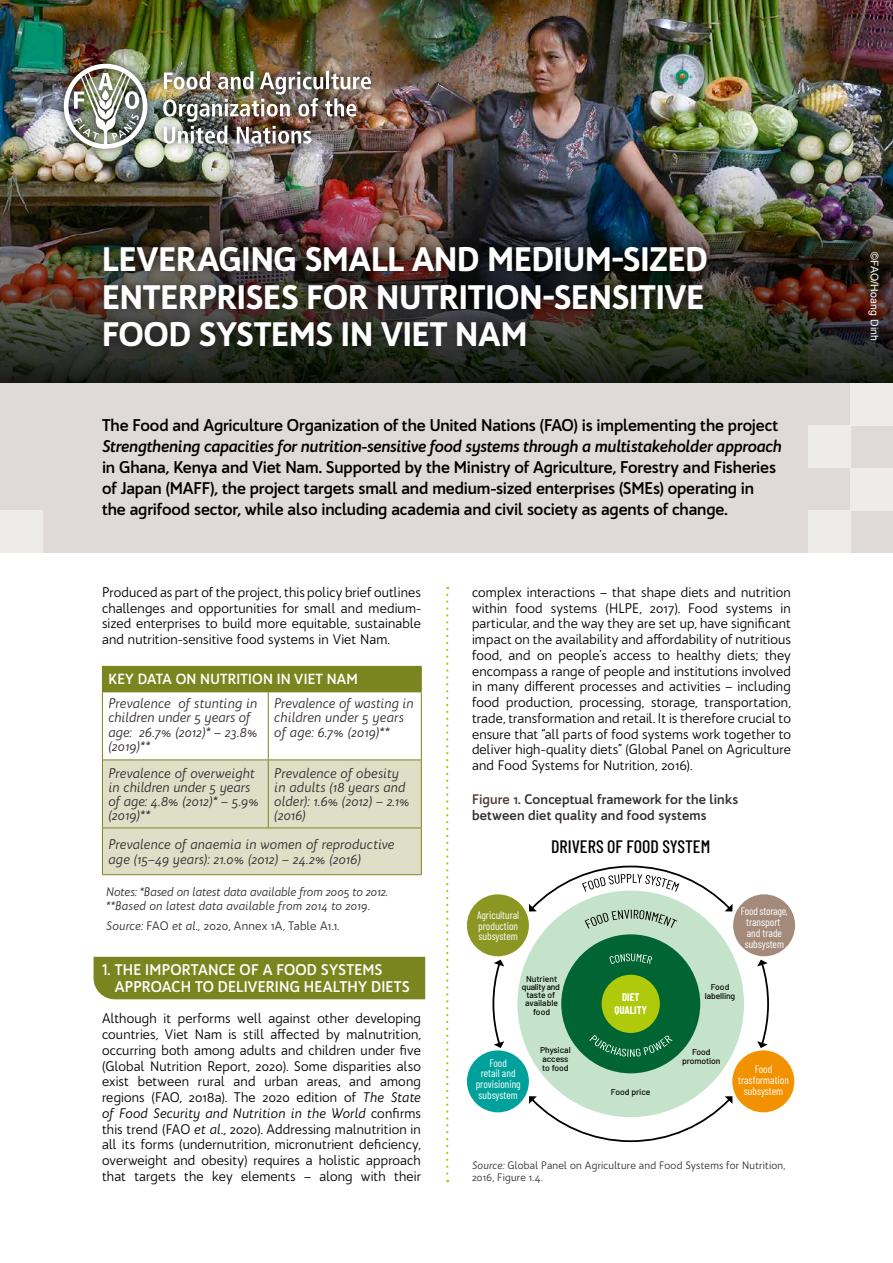
<style>
.page{position:relative;width:893px;height:1263px;background:#fff}
.page>*{position:absolute;margin:0;border:0;box-sizing:border-box;transform-origin:0 0}
.Titolo2{font:900 33px/37.5px "Bw Quinta Pro";color:#fff;text-align:justify}
.t1{font:500 18px "Barlow Condensed";color:#000}
.Titolo2-2{font:700 16.5px/21px "Bw Quinta Pro";letter-spacing:-.01em;color:#000}
.Titolo2-3{font:700 15px/16.5px "Bw Quinta Pro";letter-spacing:.015em;color:#fff}
.Nota{font:700 14.25px "Bw Quinta Pro";letter-spacing:.015em;color:#fff}
.Titolo2-4{font:13.5px/15.8px "Bw Quinta Pro";letter-spacing:.005em;color:#000;text-align:justify}
.Nota-2{font:italic 13.5px/14.2px "Bw Quinta Pro";color:#342d33}
.Titolo2-5{font:700 13.5px/15.8px "Bw Quinta Pro";letter-spacing:.005em;color:#342d33}
.Nota-3{font:italic 12px/14.2px "Bw Quinta Pro";letter-spacing:-.005em;color:#342d33}
.Nota-4{font:12px "Bw Quinta Pro";letter-spacing:.01em;color:#342d33}
.t2{font:10.8px/10.8px "Barlow Condensed";color:#fff;text-align:center}
.t3{font:700 10.8px "Barlow Condensed";color:#fff}
.Titolo2-6{font:10.5px/12px "Bw Quinta Pro";letter-spacing:.015em;color:#342d33}
.Titolo2-7{font:10.5px "Arial";letter-spacing:.015em;color:#fff}
.t4{font:500 8.55px/8.1px "Barlow";letter-spacing:-.005em;color:#000;text-align:center}
.s1{font-style:italic}
.s2{color:#513d35}
</style>
<div class="page">
<div style="left:0;top:383px;width:893px;height:170px;background:#dfdad8"></div>
<img style="left:0;top:0;width:893px;height:120px">
<div style="left:808px;top:425px;width:42px;height:43px;background:#eeeceb"></div>
<div style="left:850px;top:468px;width:43px;height:42px;background:#eeeceb"></div>
<div style="left:850px;top:383px;width:43px;height:43px;background:#eeeceb"></div>
<div style="left:808px;top:510px;width:42px;height:43px;background:#eeeceb"></div>
<div style="left:0;top:510px;width:43px;height:43px;background:#eeeceb"></div>
<img style="left:0;top:120px;width:893px;height:263px">
<img style="left:90px;top:233px;width:630px;height:127px">
<div style="left:56px;top:56px;width:323px;height:101px;background:#000;opacity:.75"></div>
<img style="left:64px;top:64px;width:83px;height:85px">
<img style="left:163px;top:71px;width:208px;height:73px">
<div style="left:94px;top:957px;width:331px;height:42px;background:#7b851f"></div>
<div style="left:102px;top:666px;width:319px;height:26px;background:#7b851f"></div>
<div style="left:103px;top:760px;width:318px;height:114px;background:#dfdec7"></div>
<hr style="left:102px;top:692px;width:1px;height:67px;background:#7b851f">
<hr style="left:268px;top:692px;width:1px;height:67px;background:#7b851f">
<hr style="left:421px;top:692px;width:1px;height:67px;background:#7b851f">
<hr style="left:102px;top:759px;width:166px;height:1px;background:#7b851f">
<hr style="left:102px;top:760px;width:1px;height:67px;background:#7b851f">
<hr style="left:268px;top:759px;width:154px;height:1px;background:#7b851f">
<hr style="left:268px;top:760px;width:1px;height:67px;background:#7b851f">
<hr style="left:421px;top:760px;width:1px;height:67px;background:#7b851f">
<hr style="left:102px;top:827px;width:166px;height:1px;background:#7b851f">
<hr style="left:102px;top:828px;width:1px;height:46px;background:#7b851f">
<hr style="left:268px;top:827px;width:154px;height:1px;background:#7b851f">
<hr style="left:421px;top:828px;width:1px;height:46px;background:#7b851f">
<hr style="left:102px;top:874px;width:166px;height:1px;background:#7b851f">
<hr style="left:268px;top:874px;width:154px;height:1px;background:#7b851f">
<hr style="left:268px;top:666px;width:154px;height:1px;background:#7b851f">
<svg style="left:421px;top:667px;width:1px;height:24px"></svg>
<hr style="left:268px;top:691px;width:154px;height:1px;background:#7b851f">
<div style="left:467px;top:894px;width:62px;height:62px;background:#8b9623;border-radius:50%"></div>
<div style="left:517px;top:890px;width:227px;height:227px;background:#c5e2ca;border-radius:50%"></div>
<div style="left:561px;top:934px;width:139px;height:139px;background:#006533;border-radius:50%"></div>
<div style="left:602px;top:975px;width:58px;height:58px;background:#afca0b;border-radius:50%"></div>
<svg style="left:609px;top:953px;width:43px;height:11px"></svg>
<svg style="left:589px;top:1035px;width:83px;height:22px"></svg>
<svg style="left:529px;top:865px;width:204px;height:64px"></svg>
<svg style="left:757px;top:960px;width:12px;height:88px"></svg>
<svg style="left:492px;top:960px;width:12px;height:88px"></svg>
<svg style="left:529px;top:1096px;width:204px;height:47px"></svg>
<div style="left:733px;top:894px;width:62px;height:62px;background:#a48a7a;border-radius:50%"></div>
<div style="left:467px;top:1050px;width:62px;height:62px;background:#00a19a;border-radius:50%"></div>
<div style="left:732px;top:1050px;width:62px;height:62px;background:#f39200;border-radius:50%"></div>
<svg style="left:446px;top:595px;width:2px;height:587px"></svg>
<p class="Titolo2" style="left:102px;top:241px;width:607px">LEVERAGING SMALL AND MEDIUM-SIZED ENTERPRISES FOR NUTRITION-SENSITIVE FOOD SYSTEMS IN VIET NAM</p>
<p class="Titolo2-2" style="left:102px;top:415px;width:682px">The Food and Agriculture Organization of the United Nations (FAO) is implementing the project<br><span class="s1">Strengthening capacities for nutrition-sensitive food systems through a multistakeholder approach </span>in Ghana, Kenya and Viet Nam. Supported by the Ministry of Agriculture, Forestry and Fisheries</p>
<p class="Titolo2-2" style="left:102px;top:478px;width:654px">of Japan (MAFF), the project targets small and medium-sized enterprises (SMEs) operating in</p>
<p class="Titolo2-2" style="left:102px;top:499px;width:627px">the agrifood sector, while also including academia and civil society as agents of change.</p>
<p class="Titolo2-4" style="left:102px;top:584px;width:320px">Produced as part of the project, this policy brief outlines challenges and opportunities for small and medium&shy;sized enterprises to build more equitable, sustainable and nutrition-sensitive food systems in Viet Nam.</p>
<p class="Nota" style="left:108px;top:670px;width:251px">KEY DATA ON NUTRITION IN VIET NAM</p>
<p class="Nota-2" style="left:108px;top:696px;width:151px">Prevalence of stunting in children under 5 years of age: 26.7% (2012)* – 23.8% (2019)**</p>
<p class="Nota-2" style="left:274px;top:696px;width:141px">Prevalence of wasting in children under 5 years of age: 6.7% (2019)**</p>
<p class="Nota-2" style="left:108px;top:766px;width:152px">Prevalence of overweight in children under 5 years of age: 4.8% (2012)* – 5.9% (2019)**</p>
<p class="Nota-2" style="left:274px;top:766px;width:137px">Prevalence of obesity in adults (18 years and older): 1.6% (2012) – 2.1% (2016)</p>
<p class="Nota-2" style="left:108px;top:837px;width:288px">Prevalence of anaemia in women of reproductive age (15–49 years): 21.0% (2012) – 24.2% (2016)</p>
<p class="Nota-3" style="left:106px;top:885px;width:283px">Notes: *Based on latest data available from 2005 to 2012. **Based on latest data available from 2014 to 2019.</p>
<p class="Nota-4" style="left:106px;top:919px;width:235px"><span class="s1">Source:</span> FAO <span class="s1">et al.,</span> 2020, Annex 1A, Table A1.1.</p>
<p class="Titolo2-3" style="left:115px;top:962px;width:296px;text-indent:-13px">1. THE IMPORTANCE OF A FOOD SYSTEMS<br>APPROACH TO DELIVERING HEALTHY DIETS</p>
<p class="Titolo2-4" style="left:102px;top:1011px;width:320px">Although it performs well against other developing countries, Viet Nam is still affected by malnutrition, occurring both among adults and children under five (Global Nutrition Report, 2020). Some disparities also exist between rural and urban areas, and among regions (FAO, 2018a). The 2020 edition of <span class="s1">The State of Food Security and Nutrition in the World</span> confirms this trend (FAO <span class="s1">et al.</span>, 2020). Addressing malnutrition in all its forms (undernutrition, micronutrient deficiency, overweight and obesity) requires a holistic approach that targets the key elements – along with their</p>
<p class="Titolo2-4" style="left:472px;top:584px;width:320px">complex interactions – that shape diets and nutrition within food systems (HLPE, 2017). Food systems in particular, and the way they are set up, have significant impact on the availability and affordability of nutritious food, and on people’s access to healthy diets; they encompass a range of people and institutions involved in many different processes and activities – including food production, processing, storage, transportation, trade, transformation and retail. It is therefore crucial to ensure that “all parts of food systems work together to deliver high-quality diets” (Global Panel on Agriculture and Food Systems for Nutrition, 2016).</p>
<p class="Titolo2-5" style="left:472px;top:791px;width:268px"><span class="s2">Figure 1.</span> Conceptual framework for the links between diet quality and food systems</p>
<p class="t1" style="left:551px;top:833px;width:161px">DRIVERS OF FOOD SYSTEM</p>
<p class="t2" style="left:477px;top:909px;width:44px;text-align:justify">Agricultural production subsystem</p>
<p class="t2" style="left:741px;top:905px;width:48px">Food storage, transport and trade subsystem</p>
<p class="t4" style="left:522px;top:974px;width:40px">Nutrient quality and taste of available food</p>
<p class="t4" style="left:711px;top:982px;width:20px">Food</p>
<p class="t3" style="left:622px;top:989px;width:19px">DIET</p>
<p class="t4" style="left:705px;top:991px;width:32px">labelling</p>
<p class="t3" style="left:614px;top:1002px;width:34px">QUALITY</p>
<p class="t4" style="left:540px;top:1044px;width:32px;line-height:9px;text-align:left">Physical access to food</p>
<p class="t4" style="left:682px;top:1047px;width:40px;line-height:9px">Food promotion</p>
<p class="t2" style="left:476px;top:1056px;width:47px">Food<br>retail and provisioning subsystem</p>
<p class="t2" style="left:738px;top:1063px;width:52px">Food trasformation subsystem</p>
<p class="t4" style="left:611px;top:1087px;width:41px">Food price</p>
<p class="Titolo2-6" style="left:472px;top:1159px;width:315px"><span class="s1">Source:</span> Global Panel on Agriculture and Food Systems for Nutrition,<br>2016, Figure 1.4.</p>
<p class="Titolo2-7" style="left:881px;top:252px;width:91px;rotate:90deg">©FAO/Hoang Dinh</p>
</div>
